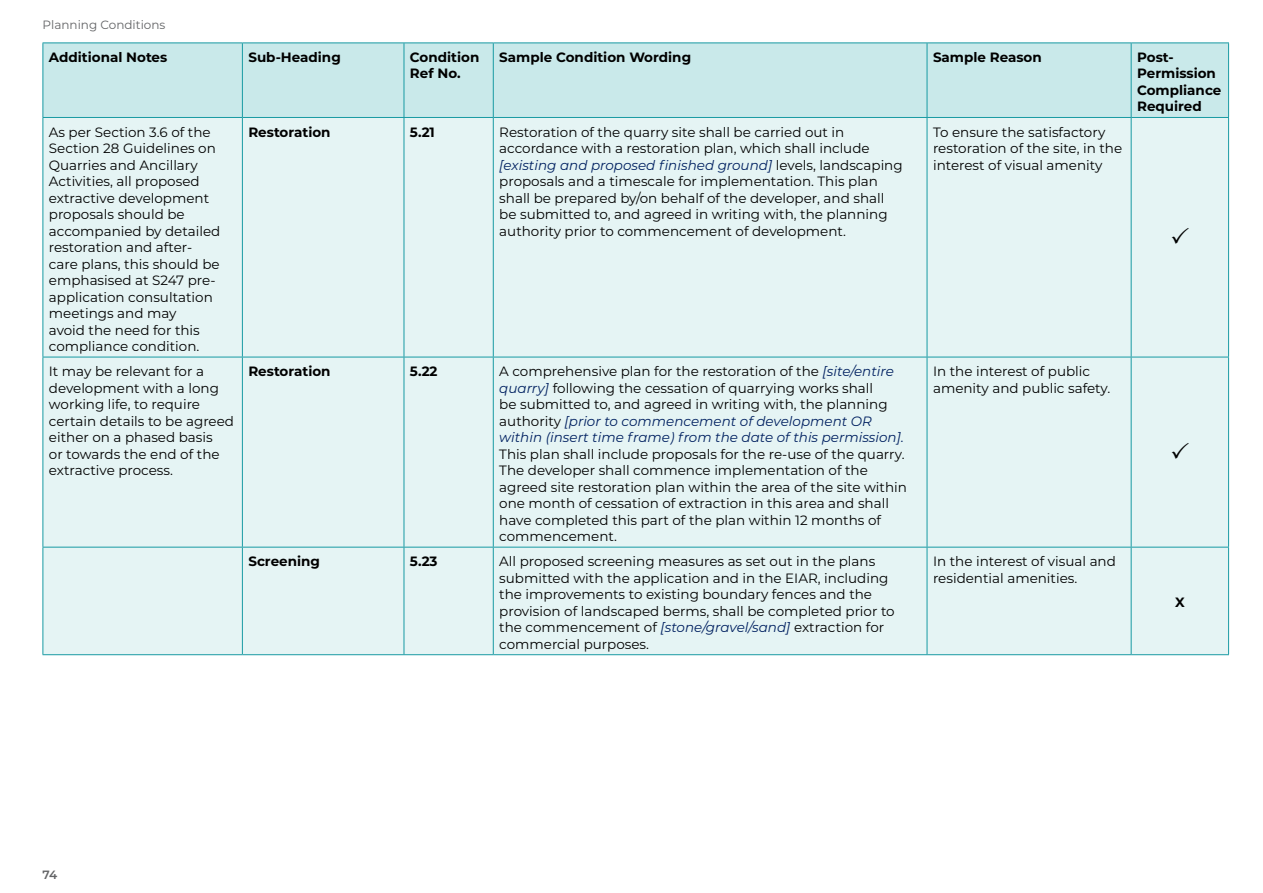
<style>
.page{position:relative;width:1263px;height:893px;background:#fff}
.page>*{position:absolute;margin:0;border:0;box-sizing:border-box;transform-origin:0 0}
.t1{font:13.5px/16.5px "Montserrat";color:#000}
.table_bold{font:700 13.5px/16.5px "Montserrat";color:#000}
.t2{font:12px "Montserrat";color:#636466}
.t3{font:600 12px "Montserrat";color:#636466}
.s1{font-style:italic;color:#002060}
</style>
<div class="page">
<div style="left:44px;top:44px;width:1184px;height:73px;background:#c9e9ea"></div>
<div style="left:44px;top:118px;width:1184px;height:536px;background:#e5f4f4"></div>
<hr style="left:43px;top:118px;width:1px;height:239px;background:#189aa3">
<hr style="left:242px;top:118px;width:1px;height:239px;background:#189aa3">
<hr style="left:404px;top:118px;width:1px;height:239px;background:#189aa3">
<hr style="left:493px;top:118px;width:1px;height:239px;background:#189aa3">
<hr style="left:927px;top:118px;width:1px;height:239px;background:#189aa3">
<hr style="left:43px;top:357px;width:199px;height:1px;background:#189aa3">
<hr style="left:43px;top:357px;width:1px;height:190px;background:#189aa3">
<hr style="left:242px;top:357px;width:162px;height:1px;background:#189aa3">
<hr style="left:242px;top:357px;width:1px;height:190px;background:#189aa3">
<hr style="left:404px;top:357px;width:89px;height:1px;background:#189aa3">
<hr style="left:404px;top:357px;width:1px;height:190px;background:#189aa3">
<hr style="left:493px;top:357px;width:434px;height:1px;background:#189aa3">
<hr style="left:493px;top:357px;width:1px;height:190px;background:#189aa3">
<hr style="left:927px;top:357px;width:204px;height:1px;background:#189aa3">
<hr style="left:927px;top:357px;width:1px;height:190px;background:#189aa3">
<hr style="left:43px;top:547px;width:199px;height:1px;background:#189aa3">
<hr style="left:43px;top:547px;width:1px;height:107px;background:#189aa3">
<hr style="left:242px;top:547px;width:162px;height:1px;background:#189aa3">
<hr style="left:242px;top:547px;width:1px;height:107px;background:#189aa3">
<hr style="left:404px;top:547px;width:89px;height:1px;background:#189aa3">
<hr style="left:404px;top:547px;width:1px;height:107px;background:#189aa3">
<hr style="left:493px;top:547px;width:434px;height:1px;background:#189aa3">
<hr style="left:493px;top:547px;width:1px;height:107px;background:#189aa3">
<hr style="left:927px;top:547px;width:204px;height:1px;background:#189aa3">
<hr style="left:927px;top:547px;width:1px;height:107px;background:#189aa3">
<hr style="left:43px;top:654px;width:199px;height:1px;background:#189aa3">
<hr style="left:242px;top:654px;width:162px;height:1px;background:#189aa3">
<hr style="left:404px;top:654px;width:89px;height:1px;background:#189aa3">
<hr style="left:493px;top:654px;width:434px;height:1px;background:#189aa3">
<hr style="left:927px;top:654px;width:204px;height:1px;background:#189aa3">
<hr style="left:1131px;top:118px;width:1px;height:239px;background:#189aa3">
<hr style="left:1228px;top:118px;width:1px;height:239px;background:#189aa3">
<hr style="left:1131px;top:357px;width:1px;height:190px;background:#189aa3">
<hr style="left:1228px;top:357px;width:1px;height:190px;background:#189aa3">
<hr style="left:1131px;top:547px;width:1px;height:107px;background:#189aa3">
<hr style="left:1228px;top:547px;width:1px;height:107px;background:#189aa3">
<hr style="left:1131px;top:357px;width:98px;height:1px;background:#189aa3">
<hr style="left:1131px;top:547px;width:98px;height:1px;background:#189aa3">
<hr style="left:1131px;top:654px;width:98px;height:1px;background:#189aa3">
<hr style="left:43px;top:43px;width:199px;height:1px;background:#189aa3">
<hr style="left:43px;top:43px;width:1px;height:74px;background:#189aa3">
<hr style="left:242px;top:43px;width:162px;height:1px;background:#189aa3">
<hr style="left:242px;top:43px;width:1px;height:74px;background:#189aa3">
<hr style="left:404px;top:43px;width:89px;height:1px;background:#189aa3">
<hr style="left:404px;top:43px;width:1px;height:74px;background:#189aa3">
<hr style="left:493px;top:43px;width:434px;height:1px;background:#189aa3">
<hr style="left:493px;top:43px;width:1px;height:74px;background:#189aa3">
<hr style="left:927px;top:43px;width:204px;height:1px;background:#189aa3">
<hr style="left:927px;top:43px;width:1px;height:74px;background:#189aa3">
<hr style="left:1131px;top:43px;width:98px;height:1px;background:#189aa3">
<hr style="left:1131px;top:43px;width:1px;height:74px;background:#189aa3">
<hr style="left:1228px;top:43px;width:1px;height:74px;background:#189aa3">
<hr style="left:43px;top:117px;width:199px;height:1px;background:#189aa3">
<hr style="left:242px;top:117px;width:162px;height:1px;background:#189aa3">
<hr style="left:404px;top:117px;width:89px;height:1px;background:#189aa3">
<hr style="left:493px;top:117px;width:434px;height:1px;background:#189aa3">
<hr style="left:927px;top:117px;width:204px;height:1px;background:#189aa3">
<hr style="left:1131px;top:117px;width:98px;height:1px;background:#189aa3">
<svg style="left:1172px;top:227px;width:17px;height:17px"></svg>
<svg style="left:1172px;top:442px;width:17px;height:17px"></svg>
<p class="t2" style="left:43px;top:16px;width:124px">Planning Conditions</p>
<p class="table_bold" style="left:49px;top:48px;width:120px">Additional Notes</p>
<p class="table_bold" style="left:248px;top:48px;width:94px">Sub-Heading</p>
<p class="table_bold" style="left:410px;top:48px;width:71px">Condition<br>Ref No.</p>
<p class="table_bold" style="left:499px;top:48px;width:193px">Sample Condition Wording</p>
<p class="table_bold" style="left:933px;top:48px;width:110px">Sample Reason</p>
<p class="table_bold" style="left:1137px;top:48px;width:86px">Post-<br>Permission<br>Compliance<br>Required</p>
<p class="t1" style="left:49px;top:123px;width:173px">As per Section 3.6 of the<br>Section 28 Guidelines on<br>Quarries and Ancillary<br>Activities, all proposed extractive development proposals should be accompanied by detailed restoration and after&shy;care plans, this should be emphasised at S247 pre&shy;application consultation meetings and may<br>avoid the need for this compliance condition.</p>
<p class="table_bold" style="left:248px;top:123px;width:84px">Restoration</p>
<p class="table_bold" style="left:410px;top:123px;width:26px">5.21</p>
<p class="t1" style="left:499px;top:123px;width:405px">Restoration of the quarry site shall be carried out in accordance with a restoration plan, which shall include <span class="s1">[existing and proposed finished ground]</span> levels, landscaping proposals and a timescale for implementation. This plan shall be prepared by/on behalf of the developer, and shall be submitted to, and agreed in writing with, the planning authority prior to commencement of development.</p>
<p class="t1" style="left:933px;top:123px;width:191px">To ensure the satisfactory restoration of the site, in the interest of visual amenity</p>
<p class="t1" style="left:49px;top:363px;width:187px">It may be relevant for a development with a long working life, to require certain details to be agreed either on a phased basis<br>or towards the end of the extractive process.</p>
<p class="table_bold" style="left:248px;top:362px;width:84px">Restoration</p>
<p class="table_bold" style="left:410px;top:362px;width:29px">5.22</p>
<p class="t1" style="left:499px;top:363px;width:409px">A comprehensive plan for the restoration of the <span class="s1">[site/entire quarry]</span> following the cessation of quarrying works shall<br>be submitted to, and agreed in writing with, the planning authority <span class="s1">[prior to commencement of development OR within (insert time frame) from the date of this permission].<br></span>This plan shall include proposals for the re-use of the quarry.<br>The developer shall commence implementation of the agreed site restoration plan within the area of the site within one month of cessation of extraction in this area and shall have completed this part of the plan within 12 months of commencement.</p>
<p class="t1" style="left:933px;top:363px;width:179px">In the interest of public amenity and public safety.</p>
<p class="table_bold" style="left:248px;top:552px;width:73px">Screening</p>
<p class="table_bold" style="left:410px;top:552px;width:29px">5.23</p>
<p class="t1" style="left:499px;top:553px;width:397px">All proposed screening measures as set out in the plans submitted with the application and in the EIAR, including the improvements to existing boundary fences and the provision of landscaped berms, shall be completed prior to the commencement of <span class="s1">[stone/gravel/sand]</span> extraction for commercial purposes.</p>
<p class="t1" style="left:933px;top:553px;width:184px">In the interest of visual and residential amenities.</p>
<p class="table_bold" style="left:1175px;top:594px;width:11px">X</p>
<p class="t3" style="left:43px;top:866px;width:16px">74</p>
</div>
